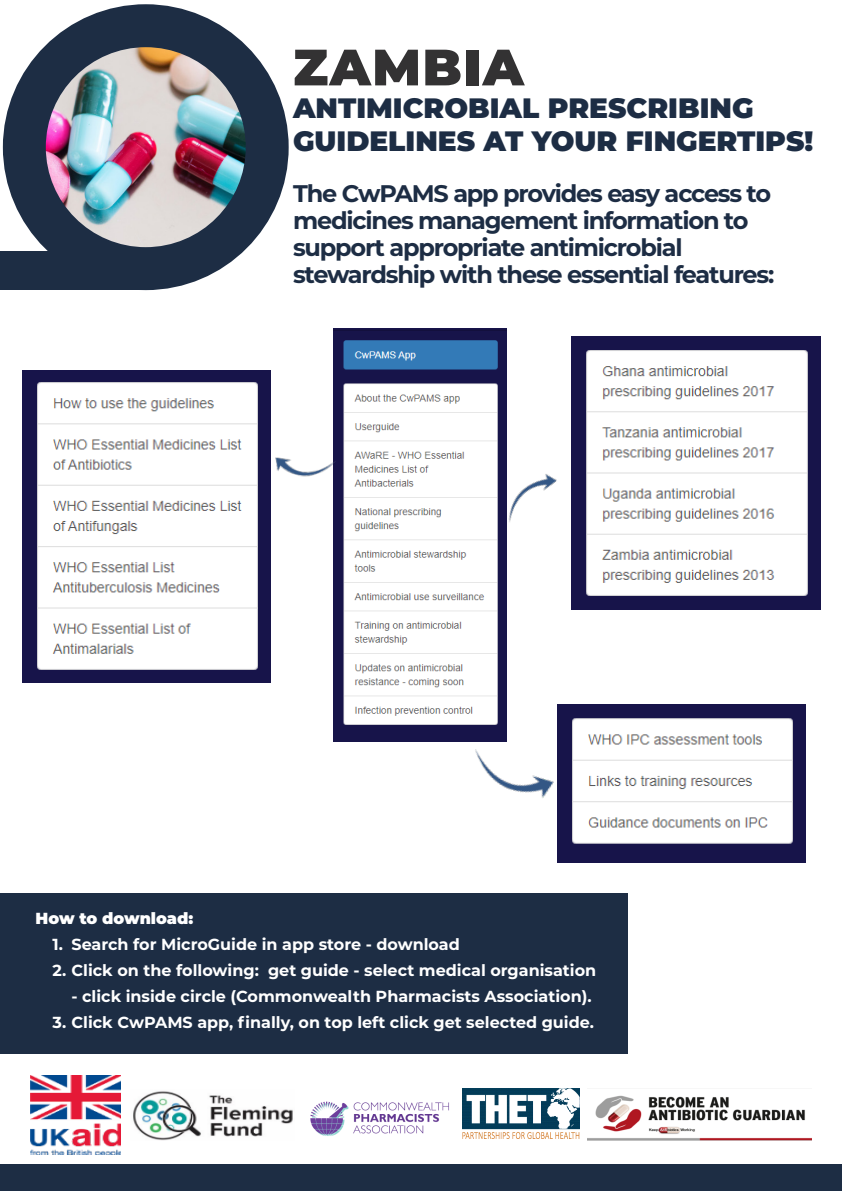
<style>
.page{position:relative;width:842px;height:1191px;background:#fff}
.page>*{position:absolute;margin:0;border:0;box-sizing:border-box;transform-origin:0 0}
.Text_Right_Justify{font:900 51px "Montserrat";letter-spacing:.03em;color:#333233}
.Text_Right_Justify-2{font:900 28px "Montserrat";color:#1d2d44}
.Text_Right_Justify-3{font:700 24px/27px "Montserrat";letter-spacing:-.05em;color:#1d2d44}
.t1{font:700 16px "Montserrat";color:#fff}
.Text_Right_Justify-4{font:900 16px "Montserrat";color:#fff}
</style>
<div class="page">
<img style="left:3px;top:4px;width:286px;height:286px">
<div style="left:0;top:893px;width:628px;height:160px;background:#1d2d44"></div>
<img style="left:334px;top:329px;width:173px;height:412px">
<img style="left:22px;top:370px;width:248px;height:312px">
<img style="left:572px;top:336px;width:248px;height:273px">
<img style="left:557px;top:704px;width:248px;height:158px">
<img style="left:268px;top:433px;width:71px;height:57px">
<img style="left:454px;top:716px;width:118px;height:108px">
<img style="left:503px;top:462px;width:69px;height:73px">
<img style="left:31px;top:1075px;width:90px;height:80px">
<img style="left:310px;top:1101px;width:139px;height:35px">
<img style="left:133px;top:1091px;width:160px;height:49px">
<img style="left:463px;top:1089px;width:116px;height:49px">
<img style="left:588px;top:1095px;width:223px;height:46px">
<div style="left:0;top:1164px;width:842px;height:27px;background:#1d2d44"></div>
<p class="Text_Right_Justify" style="left:293px;top:29px;width:232px">ZAMBIA</p>
<p class="Text_Right_Justify-2" style="left:293px;top:87px;width:462px">ANTIMICROBIAL PRESCRIBING</p>
<p class="Text_Right_Justify-2" style="left:293px;top:120px;width:522px">GUIDELINES AT YOUR FINGERTIPS!</p>
<p class="Text_Right_Justify-3" style="left:293px;top:178px;width:480px">The CwPAMS app provides easy access to medicines management information to</p>
<p class="Text_Right_Justify-3" style="left:293px;top:232px;width:391px">support appropriate antimicrobial</p>
<p class="Text_Right_Justify-3" style="left:293px;top:259px;width:483px">stewardship with these essential features:</p>
<p class="Text_Right_Justify-4" style="left:36px;top:906px;width:159px">How to download:</p>
<p class="t1" style="left:53px;top:933px;width:409px">1. Search for MicroGuide in app store - download</p>
<p class="t1" style="left:53px;top:959px;width:545px">2. Click on the following: get guide - select medical organisation</p>
<p class="t1" style="left:72px;top:985px;width:522px">- click inside circle (Commonwealth Pharmacists Association).</p>
<p class="t1" style="left:53px;top:1011px;width:543px">3. Click CwPAMS app, finally, on top left click get selected guide.</p>
</div>
